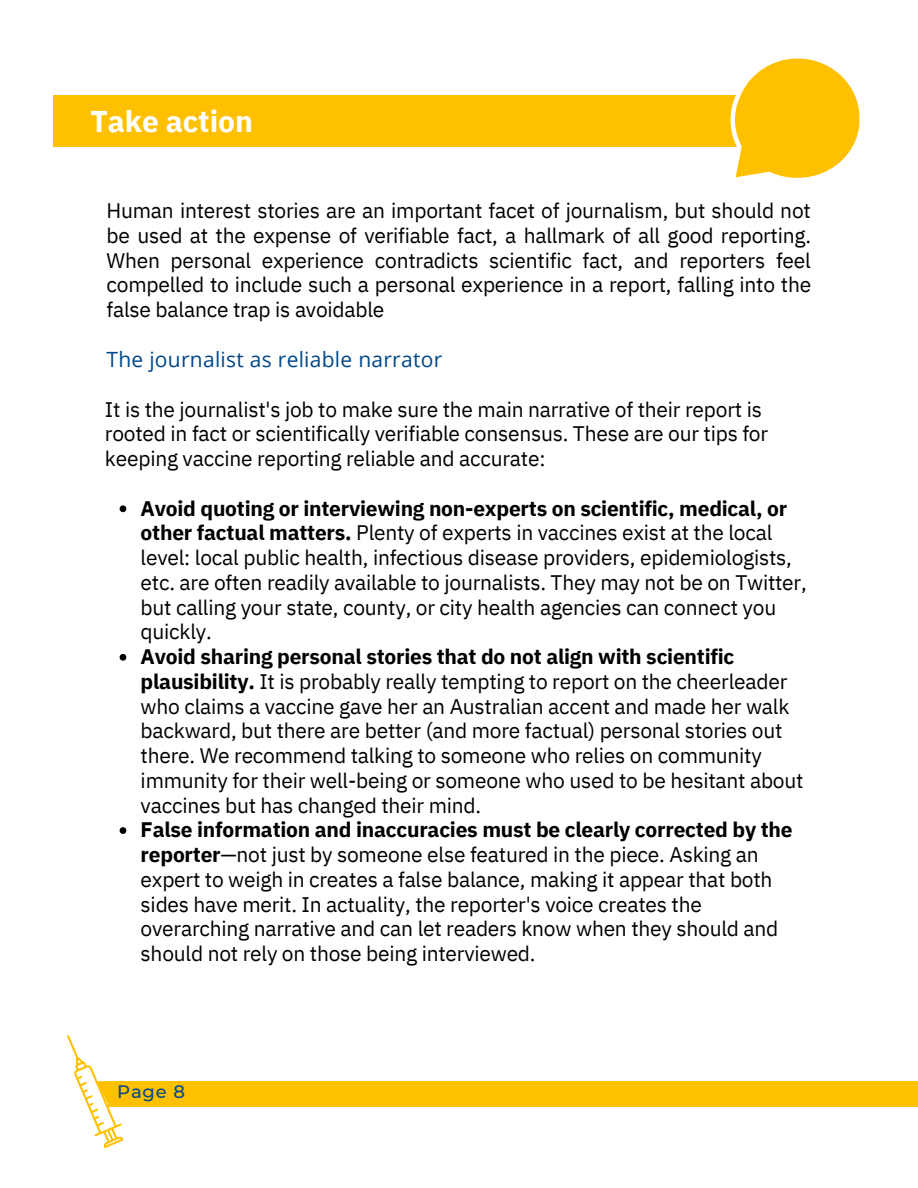
<style>
.page{position:relative;width:918px;height:1188px;background:#fff}
.page>*{position:absolute;margin:0;border:0;box-sizing:border-box;transform-origin:0 0}
.t1{font:700 30px "IBM Plex Sans";color:#fff}
.t2{font:21px/24.8px "IBM Plex Sans";letter-spacing:-.01em;color:#000}
.t3{font:21px "Open Sans";letter-spacing:.015em;color:#004889}
.t4{font:500 18px "Montserrat";color:#004889}
.s1{font-weight:700}
</style>
<div class="page">
<div style="left:54px;top:96px;width:800px;height:50px;background:#ffc000"></div>
<svg style="left:730px;top:58px;width:130px;height:120px"></svg>
<div style="left:108px;top:1081px;width:810px;height:26px;background:#ffc000"></div>
<svg style="left:120px;top:505px;width:6px;height:7px"></svg>
<svg style="left:120px;top:654px;width:6px;height:7px"></svg>
<svg style="left:120px;top:827px;width:6px;height:7px"></svg>
<svg style="left:67px;top:1035px;width:57px;height:113px"></svg>
<h1 class="t1" style="left:90px;top:102px;width:164px">Take action</h1>
<p class="t2" style="left:107px;top:198px;width:706px;text-align:justify">Human interest stories are an important facet of journalism, but should not be used at the expense of verifiable fact, a hallmark of all good reporting.<br>When personal experience contradicts scientific fact, and reporters feel compelled to include such a personal experience in a report, falling into the false balance trap is avoidable</p>
<p class="t3" style="left:107px;top:344px;width:337px">The journalist as reliable narrator</p>
<p class="t2" style="left:105px;top:396px;width:665px">It is the journalist's job to make sure the main narrative of their report is rooted in fact or scientifically verifiable consensus. These are our tips for keeping vaccine reporting reliable and accurate:</p>
<p class="t2" style="left:141px;top:495px;width:668px"><span class="s1">Avoid quoting or interviewing non-experts on scientific, medical, or other factual matters.</span> Plenty of experts in vaccines exist at the local level: local public health, infectious disease providers, epidemiologists, etc. are often readily available to journalists. They may not be on Twitter, but calling your state, county, or city health agencies can connect you quickly.</p>
<p class="t2" style="left:141px;top:644px;width:664px"><span class="s1">Avoid sharing personal stories that do not align with scientific plausibility.</span> It is probably really tempting to report on the cheerleader who claims a vaccine gave her an Australian accent and made her walk backward, but there are better (and more factual) personal stories out there. We recommend talking to someone who relies on community immunity for their well-being or someone who used to be hesitant about vaccines but has changed their mind.</p>
<p class="t2" style="left:141px;top:817px;width:653px"><span class="s1">False information and inaccuracies must be clearly corrected by the reporter</span>—not just by someone else featured in the piece. Asking an expert to weigh in creates a false balance, making it appear that both sides have merit. In actuality, the reporter's voice creates the overarching narrative and can let readers know when they should and should not rely on those being interviewed.</p>
<p class="t4" style="left:117px;top:1081px;width:70px">Page 8</p>
</div>
